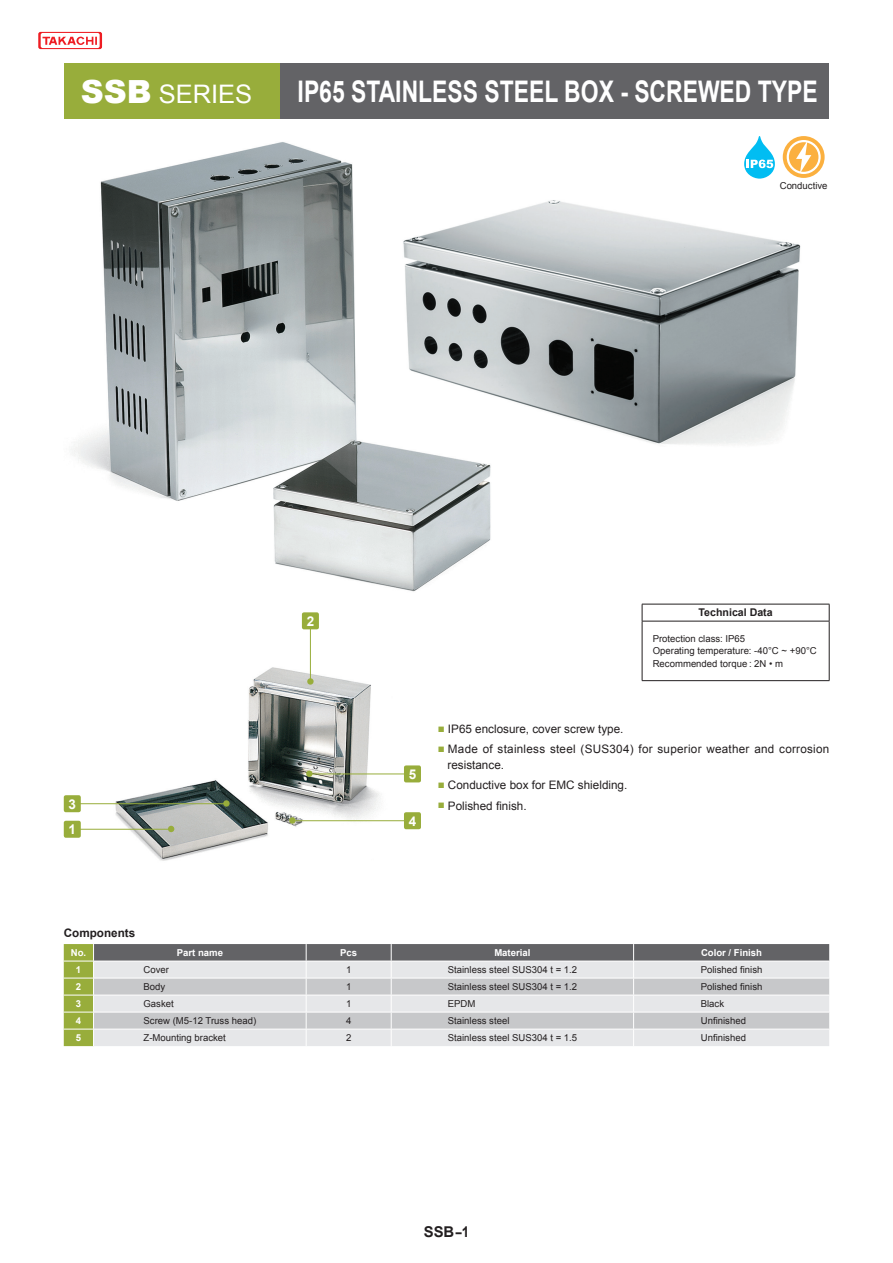
<style>
.page{position:relative;width:893px;height:1263px;background:#fff}
.page>*{position:absolute;margin:0;border:0;box-sizing:border-box;transform-origin:0 0}
.t1{font:700 29.7px "Arial";color:#fff;scale:.77 1}
.t2{font:25.5px "Arial";color:#fff}
.t3{font:700 14.85px "Arial";color:#231f20}
.t4{font:700 13.5px "Arial";color:#fff}
.t5{font:11.7px "Arial";color:#231f20}
.t6{font:11.7px/15.9px "Arial";letter-spacing:.02em;color:#231f20}
.t7{font:700 11.7px "Arial";color:#231f20}
.t8{font:700 10.65px "Arial";color:#231f20}
.t9{font:9.6px/12.8px "Arial";color:#231f20}
.t10{font:700 9.6px "Arial";color:#fff}
.s1{font-weight:900;font-size:31.95px}
.s2{color:#98ad3b}
</style>
<div class="page">
<svg style="left:38px;top:32px;width:64px;height:17px"></svg>
<img style="left:71px;top:136px;width:739px;height:456px">
<img style="left:98px;top:629px;width:297px;height:232px">
<svg style="left:64px;top:944px;width:765px;height:102px;background:#c6c8c6"></svg>
<div style="left:64px;top:64px;width:217px;height:55px;background:#98ad3b"></div>
<div style="left:281px;top:64px;width:548px;height:55px;background:#636366"></div>
<hr style="left:309px;top:773px;width:103px;height:1px;background:#98ad3b">
<div style="left:306px;top:770px;width:7px;height:7px;background:#98ad3b;border-radius:50%"></div>
<div style="left:404px;top:765px;width:17px;height:17px;background:#98ad3b;border-radius:2px"></div>
<hr style="left:72px;top:829px;width:99px;height:1px;background:#98ad3b">
<svg style="left:168px;top:826px;width:6px;height:6px"></svg>
<div style="left:64px;top:821px;width:17px;height:17px;background:#98ad3b;border-radius:2px"></div>
<hr style="left:310px;top:622px;width:1px;height:60px;background:#98ad3b">
<svg style="left:307px;top:678px;width:7px;height:7px"></svg>
<div style="left:302px;top:612px;width:17px;height:17px;background:#98ad3b;border-radius:2px"></div>
<hr style="left:72px;top:803px;width:154px;height:1px;background:#98ad3b">
<div style="left:223px;top:800px;width:7px;height:7px;background:#98ad3b;border-radius:50%"></div>
<div style="left:64px;top:795px;width:17px;height:17px;background:#98ad3b;border-radius:2px"></div>
<hr style="left:292px;top:820px;width:120px;height:1px;background:#98ad3b">
<div style="left:289px;top:817px;width:7px;height:7px;background:#98ad3b;border-radius:50%"></div>
<div style="left:404px;top:812px;width:17px;height:17px;background:#98ad3b;border-radius:2px"></div>
<svg style="left:744px;top:136px;width:31px;height:43px"></svg>
<svg style="left:783px;top:136px;width:42px;height:42px"></svg>
<svg style="left:787px;top:140px;width:34px;height:34px"></svg>
<hr style="left:642px;top:604px;width:187px;height:1px;background:#231f20">
<svg style="left:642px;top:604px;width:1px;height:17px"></svg>
<svg style="left:829px;top:604px;width:1px;height:17px"></svg>
<hr style="left:642px;top:621px;width:187px;height:1px;background:#231f20">
<hr style="left:642px;top:621px;width:1px;height:59px;background:#231f20">
<hr style="left:829px;top:621px;width:1px;height:59px;background:#231f20">
<hr style="left:642px;top:680px;width:187px;height:1px;background:#231f20">
<h2 class="t2" style="left:81px;top:77px;width:173px"><span class="s1">SSB</span> SERIES</h2>
<h1 class="t1" style="left:298px;top:72px;width:677px">IP65 STAINLESS STEEL BOX - SCREWED TYPE</h1>
<h3 class="t4" style="left:69px;top:795px;width:9px">3</h3>
<h3 class="t4" style="left:69px;top:820px;width:9px">1</h3>
<p class="t9" style="left:780px;top:179px;width:49px">Conductive</p>
<h3 class="t4" style="left:307px;top:612px;width:9px">2</h3>
<h3 class="t4" style="left:409px;top:765px;width:9px">5</h3>
<h3 class="t4" style="left:409px;top:812px;width:9px">4</h3>
<p class="t8" style="left:698px;top:606px;width:76px">Technical Data</p>
<p class="t9" style="left:653px;top:632px;width:165px">Protection class: IP65<br>Operating temperature: -40°C ~ +90°C<br>Recommended torque : 2N • m</p>
<p class="t5" style="left:438px;top:721px;width:187px"><span class="s2">■</span> IP65 enclosure, cover screw type.</p>
<p class="t6" style="left:448px;top:741px;width:383px;text-indent:-10px"><span class="s2">■</span> Made of stainless steel (SUS304) for superior weather and corrosion resistance.</p>
<p class="t5" style="left:438px;top:777px;width:191px"><span class="s2">■</span> Conductive box for EMC shielding.</p>
<p class="t5" style="left:438px;top:798px;width:90px"><span class="s2">■</span> Polished finish.</p>
<p class="t7" style="left:64px;top:925px;width:73px">Components</p>
<p class="t10" style="left:71px;top:946px;width:17px">No.</p>
<p class="t10" style="left:177px;top:946px;width:48px">Part name</p>
<p class="t10" style="left:340px;top:946px;width:19px">Pcs</p>
<p class="t10" style="left:494px;top:946px;width:38px">Material</p>
<p class="t10" style="left:701px;top:946px;width:63px">Color / Finish</p>
<p class="t10" style="left:76px;top:963px;width:7px">1</p>
<p class="t9" style="left:144px;top:963px;width:27px">Cover</p>
<p class="t9" style="left:346px;top:963px;width:7px">1</p>
<p class="t9" style="left:448px;top:963px;width:131px">Stainless steel SUS304 t = 1.2</p>
<p class="t9" style="left:701px;top:963px;width:63px">Polished finish</p>
<p class="t10" style="left:76px;top:980px;width:7px">2</p>
<p class="t9" style="left:144px;top:980px;width:23px">Body</p>
<p class="t9" style="left:346px;top:980px;width:7px">1</p>
<p class="t9" style="left:448px;top:980px;width:131px">Stainless steel SUS304 t = 1.2</p>
<p class="t9" style="left:701px;top:980px;width:63px">Polished finish</p>
<p class="t10" style="left:76px;top:997px;width:7px">3</p>
<p class="t9" style="left:144px;top:997px;width:32px">Gasket</p>
<p class="t9" style="left:346px;top:997px;width:7px">1</p>
<p class="t9" style="left:448px;top:997px;width:29px">EPDM</p>
<p class="t9" style="left:701px;top:997px;width:25px">Black</p>
<p class="t10" style="left:76px;top:1014px;width:7px">4</p>
<p class="t9" style="left:144px;top:1014px;width:114px">Screw (M5-12 Truss head)</p>
<p class="t9" style="left:346px;top:1014px;width:7px">4</p>
<p class="t9" style="left:448px;top:1014px;width:63px">Stainless steel</p>
<p class="t9" style="left:701px;top:1014px;width:47px">Unfinished</p>
<p class="t10" style="left:76px;top:1031px;width:7px">5</p>
<p class="t9" style="left:144px;top:1031px;width:84px">Z-Mounting bracket</p>
<p class="t9" style="left:346px;top:1031px;width:7px">2</p>
<p class="t9" style="left:448px;top:1031px;width:131px">Stainless steel SUS304 t = 1.5</p>
<p class="t9" style="left:701px;top:1031px;width:47px">Unfinished</p>
<h3 class="t3" style="left:424px;top:1222px;width:47px">SSB-1</h3>
</div>
